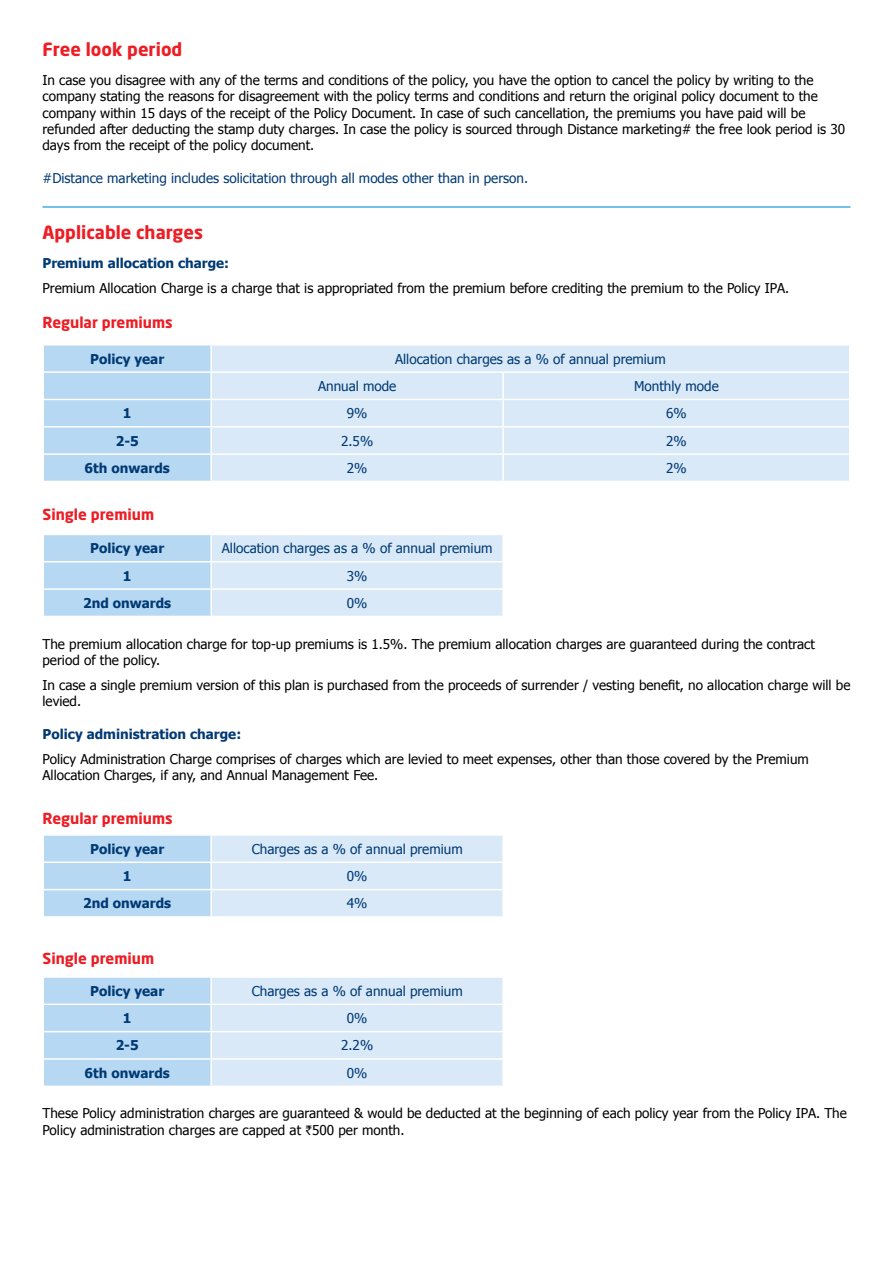
<style>
.page{position:relative;width:893px;height:1263px;background:#fff}
.page>*{position:absolute;margin:0;border:0;box-sizing:border-box;transform-origin:0 0}
.t1{font:700 18px "Neo Sans Std";color:#ed1d24}
.t2{font:700 15px "Neo Sans Std";color:#ed1d24}
.t3{font:13.5px/16.2px "Tahoma";color:#000}
.t4{font:13.5px/27.3px "Tahoma";color:#003974}
.t5{font:700 13.5px "Tahoma";color:#003974}
.s1{font-family:"Rupee"}
</style>
<div class="page">
<hr style="left:43px;top:206px;width:807px;height:2px;background:#44ade2">
<div style="left:212px;top:345px;width:637px;height:136px;background:#d9e9f7"></div>
<hr style="left:211px;top:371px;width:292px;height:2px;background:#fff">
<hr style="left:503px;top:371px;width:347px;height:2px;background:#fff">
<hr style="left:502px;top:373px;width:2px;height:26px;background:#fff">
<hr style="left:211px;top:399px;width:292px;height:1px;background:#fff">
<hr style="left:503px;top:399px;width:347px;height:1px;background:#fff">
<hr style="left:502px;top:400px;width:2px;height:26px;background:#fff">
<hr style="left:211px;top:426px;width:292px;height:1px;background:#fff">
<hr style="left:503px;top:426px;width:347px;height:1px;background:#fff">
<hr style="left:502px;top:427px;width:2px;height:26px;background:#fff">
<svg style="left:43px;top:345px;width:168px;height:136px;background:#bbdaf2"></svg>
<hr style="left:211px;top:453px;width:292px;height:2px;background:#fff">
<hr style="left:210px;top:455px;width:2px;height:26px;background:#fff">
<hr style="left:503px;top:453px;width:347px;height:2px;background:#fff">
<hr style="left:502px;top:455px;width:2px;height:26px;background:#fff">
<svg style="left:43px;top:535px;width:460px;height:81px;background:#cee3f5"></svg>
<hr style="left:211px;top:588px;width:293px;height:2px;background:#fff">
<hr style="left:210px;top:590px;width:2px;height:26px;background:#fff">
<hr style="left:502px;top:590px;width:2px;height:26px;background:#fff">
<svg style="left:43px;top:835px;width:460px;height:81px;background:#cee3f5"></svg>
<hr style="left:211px;top:889px;width:293px;height:1px;background:#fff">
<hr style="left:210px;top:890px;width:2px;height:26px;background:#fff">
<hr style="left:502px;top:890px;width:2px;height:26px;background:#fff">
<svg style="left:43px;top:977px;width:460px;height:108px;background:#cfe4f5"></svg>
<hr style="left:211px;top:1058px;width:293px;height:2px;background:#fff">
<hr style="left:210px;top:1060px;width:2px;height:25px;background:#fff">
<hr style="left:502px;top:1060px;width:2px;height:25px;background:#fff">
<h1 class="t1" style="left:43px;top:38px;width:141px">Free look period</h1>
<p class="t3" style="left:43px;top:72px;width:804px">In case you disagree with any of the terms and conditions of the policy, you have the option to cancel the policy by writing to the company stating the reasons for disagreement with the policy terms and conditions and return the original policy document to the company within 15 days of the receipt of the Policy Document. In case of such cancellation, the premiums you have paid will be refunded after deducting the stamp duty charges. In case the policy is sourced through Distance marketing# the free look period is 30 days from the receipt of the policy document.</p>
<p class="t4" style="left:43px;top:164px;width:487px">#Distance marketing includes solicitation through all modes other than in person.</p>
<h1 class="t1" style="left:43px;top:221px;width:162px">Applicable charges</h1>
<p class="t5" style="left:43px;top:253px;width:188px">Premium allocation charge:</p>
<p class="t3" style="left:43px;top:279px;width:748px">Premium Allocation Charge is a charge that is appropriated from the premium before crediting the premium to the Policy IPA.</p>
<p class="t2" style="left:43px;top:312px;width:132px">Regular premiums</p>
<p class="t5" style="left:90px;top:349px;width:75px">Policy year</p>
<p class="t4" style="left:318px;top:344px;width:349px;text-indent:77px">Allocation charges as a % of annual premium<br>Annual mode</p>
<p class="t4" style="left:634px;top:372px;width:86px">Monthly mode</p>
<p class="t5" style="left:123px;top:404px;width:10px">1</p>
<p class="t4" style="left:347px;top:399px;width:22px">9%</p>
<p class="t4" style="left:666px;top:399px;width:22px">6%</p>
<p class="t5" style="left:116px;top:431px;width:25px">2-5</p>
<p class="t4" style="left:341px;top:426px;width:34px">2.5%</p>
<p class="t4" style="left:666px;top:426px;width:22px">2%</p>
<p class="t5" style="left:85px;top:458px;width:87px">6th onwards</p>
<p class="t4" style="left:347px;top:454px;width:22px">2%</p>
<p class="t4" style="left:666px;top:454px;width:22px">2%</p>
<p class="t2" style="left:43px;top:504px;width:113px">Single premium</p>
<p class="t5" style="left:90px;top:539px;width:75px">Policy year</p>
<p class="t4" style="left:222px;top:534px;width:272px">Allocation charges as a % of annual premium</p>
<p class="t5" style="left:123px;top:566px;width:10px">1</p>
<p class="t4" style="left:347px;top:561px;width:22px">3%</p>
<p class="t5" style="left:83px;top:593px;width:90px">2nd onwards</p>
<p class="t4" style="left:347px;top:589px;width:22px">0%</p>
<p class="t3" style="left:43px;top:635px;width:774px">The premium allocation charge for top-up premiums is 1.5%. The premium allocation charges are guaranteed during the contract period of the policy.</p>
<p class="t3" style="left:43px;top:676px;width:809px">In case a single premium version of this plan is purchased from the proceeds of surrender / vesting benefit, no allocation charge will be levied.</p>
<p class="t5" style="left:43px;top:725px;width:200px">Policy administration charge:</p>
<p class="t3" style="left:43px;top:750px;width:768px">Policy Administration Charge comprises of charges which are levied to meet expenses, other than those covered by the Premium<br>Allocation Charges, if any, and Annual Management Fee.</p>
<p class="t2" style="left:43px;top:809px;width:132px">Regular premiums</p>
<p class="t5" style="left:90px;top:839px;width:75px">Policy year</p>
<p class="t4" style="left:252px;top:834px;width:212px">Charges as a % of annual premium</p>
<p class="t5" style="left:123px;top:867px;width:10px">1</p>
<p class="t4" style="left:347px;top:862px;width:22px">0%</p>
<p class="t5" style="left:83px;top:894px;width:90px">2nd onwards</p>
<p class="t4" style="left:347px;top:889px;width:22px">4%</p>
<p class="t2" style="left:43px;top:948px;width:113px">Single premium</p>
<p class="t5" style="left:90px;top:981px;width:75px">Policy year</p>
<p class="t4" style="left:252px;top:976px;width:212px">Charges as a % of annual premium</p>
<p class="t5" style="left:123px;top:1009px;width:10px">1</p>
<p class="t4" style="left:347px;top:1004px;width:22px">0%</p>
<p class="t5" style="left:116px;top:1036px;width:25px">2-5</p>
<p class="t4" style="left:341px;top:1031px;width:34px">2.2%</p>
<p class="t5" style="left:85px;top:1063px;width:87px">6th onwards</p>
<p class="t4" style="left:347px;top:1058px;width:22px">0%</p>
<p class="t3" style="left:43px;top:1105px;width:806px">These Policy administration charges are guaranteed &amp; would be deducted at the beginning of each policy year from the Policy IPA. The<br>Policy administration charges are capped at <span class="s1">`</span>500 per month.</p>
</div>
